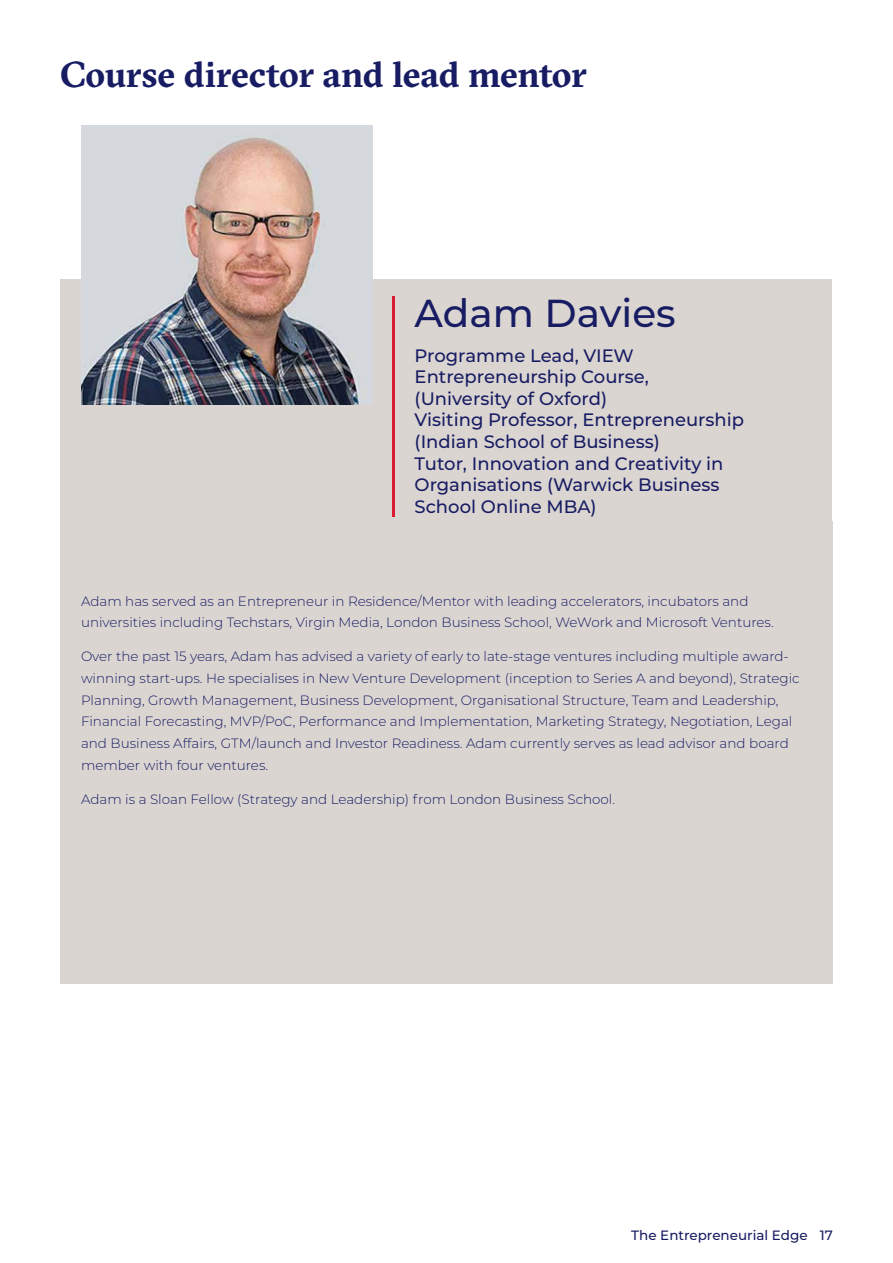
<style>
.page{position:relative;width:893px;height:1263px;background:#fff}
.page>*{position:absolute;margin:0;border:0;box-sizing:border-box;transform-origin:0 0}
.t1{font:500 39px "Montserrat";color:#181d63}
.t2{font:700 36px "GT Sectra";letter-spacing:-.005em;color:#181d63}
.t3{font:500 18px/21.6px "Montserrat";color:#181d63}
.t4{font:300 13.5px/21.8px "Montserrat";color:#181d63}
.t5{font:500 13.5px "Montserrat";color:#181d63}
</style>
<div class="page">
<div style="left:60px;top:279px;width:773px;height:704px;background:#dbd5d2"></div>
<hr style="left:392px;top:296px;width:3px;height:220px;background:#da1a32">
<img style="left:81px;top:126px;width:292px;height:279px">
<h2 class="t2" style="left:60px;top:53px;width:528px">Course director and lead mentor</h2>
<h1 class="t1" style="left:415px;top:286px;width:263px">Adam Davies</h1>
<h3 class="t3" style="left:415px;top:344px;width:331px">Programme Lead, VIEW<br>Entrepreneurship Course, (University of Oxford)<br>Visiting Professor, Entrepreneurship (Indian School of Business)<br>Tutor, Innovation and Creativity in<br>Organisations (Warwick Business<br>School Online MBA)</h3>
<p class="t4" style="left:81px;top:590px;width:694px">Adam has served as an Entrepreneur in Residence/Mentor with leading accelerators, incubators and universities including Techstars, Virgin Media, London Business School, WeWork and Microsoft Ventures.</p>
<p class="t4" style="left:81px;top:645px;width:720px">Over the past 15 years, Adam has advised a variety of early to late-stage ventures including multiple award&shy;winning start-ups. He specialises in New Venture Development (inception to Series A and beyond), Strategic Planning, Growth Management, Business Development, Organisational Structure, Team and Leadership, Financial Forecasting, MVP/PoC, Performance and Implementation, Marketing Strategy, Negotiation, Legal and Business Affairs, GTM/launch and Investor Readiness. Adam currently serves as lead advisor and board member with four ventures.</p>
<p class="t4" style="left:81px;top:788px;width:536px">Adam is a Sloan Fellow (Strategy and Leadership) from London Business School.</p>
<p class="t5" style="left:631px;top:1225px;width:203px">The Entrepreneurial Edge 17</p>
</div>
